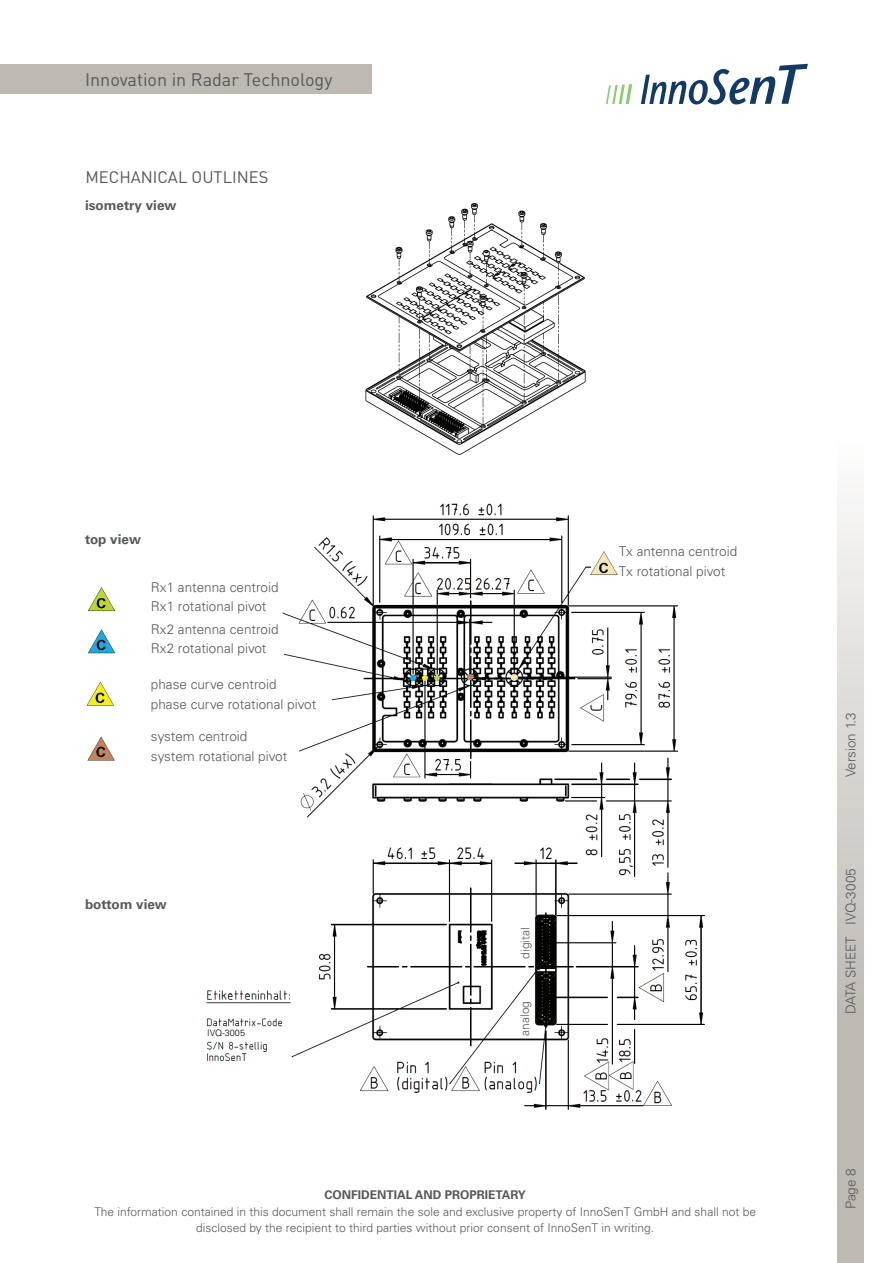
<style>
.page{position:relative;width:893px;height:1263px;background:#fff}
.page>*{position:absolute;margin:0;border:0;box-sizing:border-box;transform-origin:0 0}
.t1{font:18px "DINOT";color:#57585a}
.t2{font:16.5px "DINOT";color:#57585a}
.t3{font:300 13.5px/19.5px "Univers LT Std";color:#57585a}
.t4{font:700 13.5px "Univers LT Std";color:#57585a}
.t5{font:300 12px/16.5px "Univers LT Std";color:#57585a;text-align:center}
.t6{font:700 12px "Univers LT Std";color:#57585a}
.t7{font:300 9px "Univers LT Std";color:#000}
</style>
<div class="page">
<div style="left:838px;top:430px;width:25px;height:833px;background:linear-gradient(to bottom,#f8f7f7,#b1aba3)"></div>
<svg style="left:641px;top:64px;width:167px;height:40px"></svg>
<svg style="left:606px;top:84px;width:26px;height:20px"></svg>
<div style="left:0;top:64px;width:371px;height:30px;background:#beb9b3"></div>
<img style="left:87px;top:503px;width:618px;height:607px">
<div style="left:517px;top:923px;width:16px;height:35px;background:#fff"></div>
<div style="left:517px;top:999px;width:16px;height:37px;background:#fff"></div>
<img style="left:365px;top:203px;width:221px;height:252px">
<div style="left:206px;top:1027px;width:51px;height:12px;background:#fff"></div>
<h1 class="t1" style="left:85px;top:67px;width:249px">Innovation in Radar Technology</h1>
<p class="t2" style="left:85px;top:166px;width:184px">MECHANICAL OUTLINES</p>
<p class="t4" style="left:85px;top:197px;width:93px">isometry view</p>
<p class="t4" style="left:85px;top:531px;width:57px">top view</p>
<p class="t3" style="left:151px;top:577px;width:129px">Rx1 antenna centroid<br>Rx1 rotational pivot</p>
<p class="t3" style="left:151px;top:619px;width:129px">Rx2 antenna centroid<br>Rx2 rotational pivot</p>
<p class="t3" style="left:151px;top:674px;width:167px">phase curve centroid<br>phase curve rotational pivot</p>
<p class="t3" style="left:151px;top:727px;width:138px">system centroid system rotational pivot</p>
<p class="t4" style="left:85px;top:896px;width:83px">bottom view</p>
<p class="t7" style="left:207px;top:1027px;width:39px">IVQ-3005</p>
<p class="t3" style="left:619px;top:542px;width:120px">Tx antenna centroid<br>Tx rotational pivot</p>
<p class="t5" style="left:517px;top:958px;width:33px;rotate:-90deg">digital</p>
<p class="t5" style="left:517px;top:1036px;width:36px;rotate:-90deg">analog</p>
<p class="t6" style="left:325px;top:1188px;width:203px">CONFIDENTIAL AND PROPRIETARY</p>
<p class="t5" style="left:94px;top:1203px;width:663px">The information contained in this document shall remain the sole and exclusive property of InnoSenT GmbH and shall not be disclosed by the recipient to third parties without prior consent of InnoSenT in writing.</p>
<p class="t3" style="left:841px;top:777px;width:66px;rotate:-90deg">Version 1.3</p>
<p class="t3" style="left:841px;top:1014px;width:147px;rotate:-90deg">DATA SHEET IVQ-3005</p>
<p class="t3" style="left:841px;top:1209px;width:42px;rotate:-90deg">Page 8</p>
</div>
